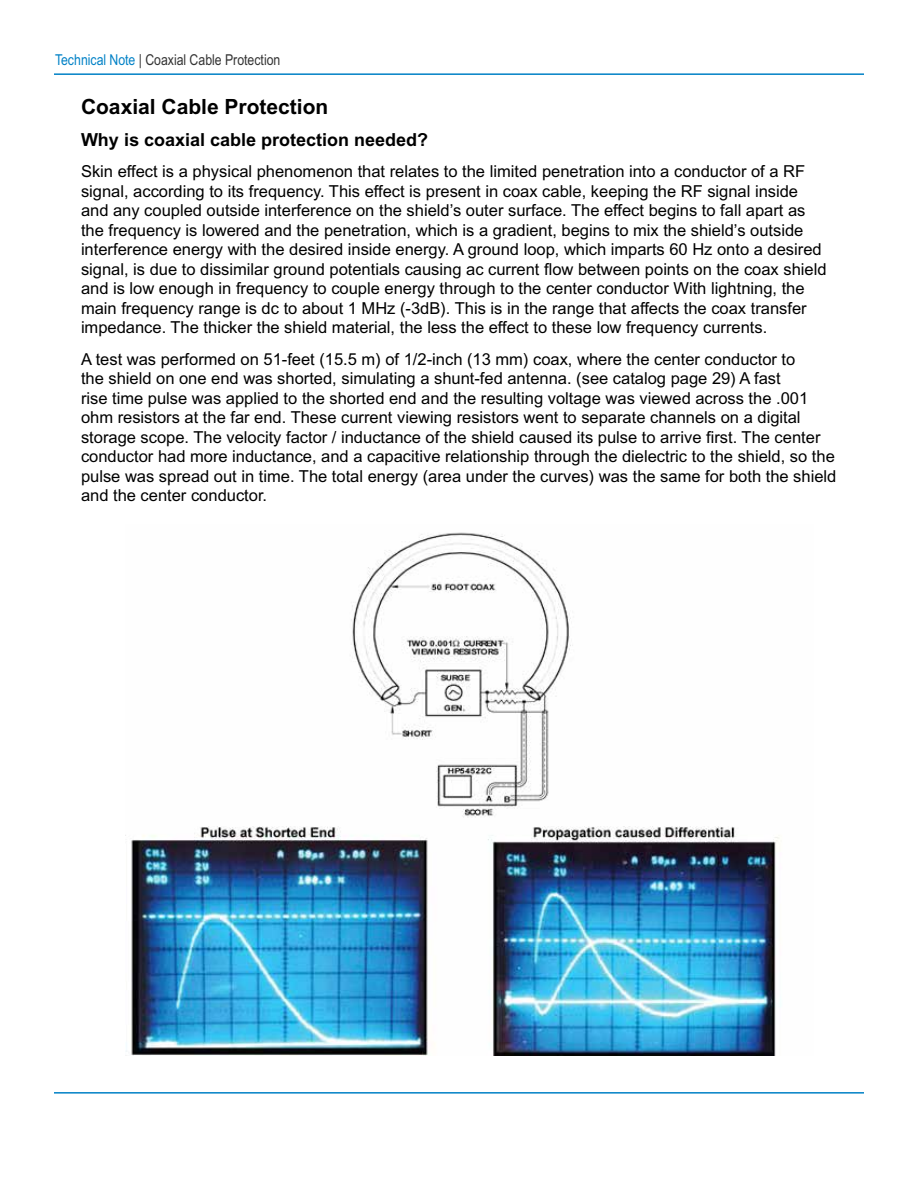
<style>
.page{position:relative;width:918px;height:1188px;background:#fff}
.page>*{position:absolute;margin:0;border:0;box-sizing:border-box;transform-origin:0 0}
.t1{font:700 21px "Arial MT Std";color:#000}
.t2{font:700 18px "Arial MT Std";color:#000}
.t3{font:16.5px/19.5px "Arial MT Std";color:#000}
.t4{font:15px "Arial Narrow MT Std";color:#333}
.s1{color:#0081c6}
</style>
<div class="page">
<hr style="left:54px;top:1092px;width:810px;height:2px;background:#0081c6">
<hr style="left:54px;top:73px;width:810px;height:2px;background:#0081c6">
<img style="left:125px;top:532px;width:654px;height:524px">
<p class="t4" style="left:55px;top:51px;width:227px"><span class="s1">Technical Note</span> | Coaxial Cable Protection</p>
<p class="t1" style="left:81px;top:95px;width:249px">Coaxial Cable Protection</p>
<p class="t2" style="left:81px;top:129px;width:349px">Why is coaxial cable protection needed?</p>
<p class="t3" style="left:81px;top:162px;width:747px">Skin effect is a physical phenomenon that relates to the limited penetration into a conductor of a RF signal, according to its frequency. This effect is present in coax cable, keeping the RF signal inside and any coupled outside interference on the shield’s outer surface. The effect begins to fall apart as the frequency is lowered and the penetration, which is a gradient, begins to mix the shield’s outside interference energy with the desired inside energy. A ground loop, which imparts 60 Hz onto a desired signal, is due to dissimilar ground potentials causing ac current flow between points on the coax shield and is low enough in frequency to couple energy through to the center conductor With lightning, the main frequency range is dc to about 1 MHz (-3dB). This is in the range that affects the coax transfer impedance. The thicker the shield material, the less the effect to these low frequency currents.</p>
<p class="t3" style="left:81px;top:349px;width:757px">A test was performed on 51-feet (15.5 m) of 1/2-inch (13 mm) coax, where the center conductor to<br>the shield on one end was shorted, simulating a shunt-fed antenna. (see catalog page 29) A fast<br>rise time pulse was applied to the shorted end and the resulting voltage was viewed across the .001 ohm resistors at the far end. These current viewing resistors went to separate channels on a digital storage scope. The velocity factor / inductance of the shield caused its pulse to arrive first. The center conductor had more inductance, and a capacitive relationship through the dielectric to the shield, so the pulse was spread out in time. The total energy (area under the curves) was the same for both the shield and the center conductor.</p>
</div>
